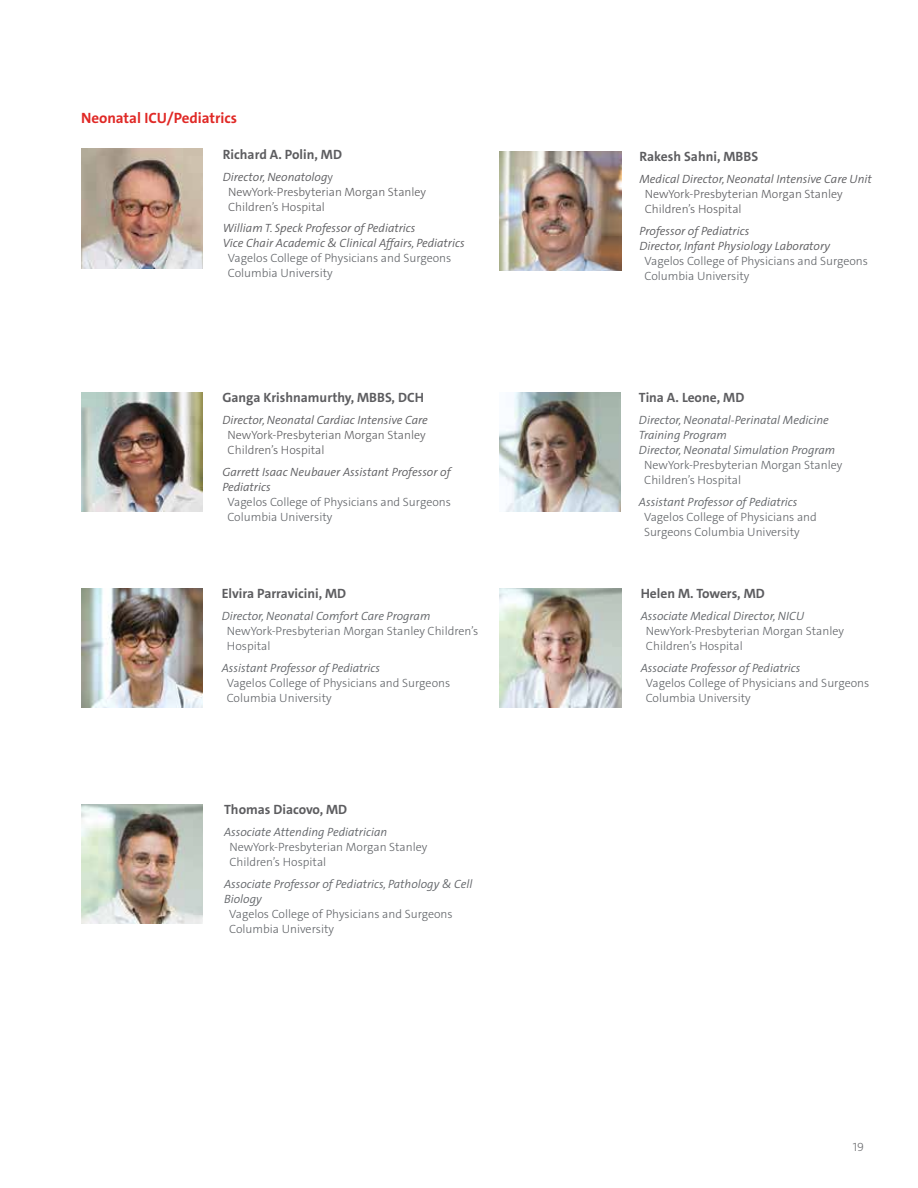
<style>
.page{position:relative;width:918px;height:1188px;background:#fff}
.page>*{position:absolute;margin:0;border:0;box-sizing:border-box;transform-origin:0 0}
.t1{font:700 15px "The Sans C4 s";color:#e02926}
.t2{font:700 13.5px "The Sans C4 s";color:#5d5d60}
.t3{font:300 12px/15px "The Sans C4 s";color:#626569}
.t4{font:italic 300 12px/15px "The Sans";color:#626569}
.t5{font:italic 300 12px/15px "The Sans";color:#5d5d60}
.t6{font:300 12px/15px "The Sans C4 s";color:#5d5d60}
.t7{font:300 12px "The Sans C4 s";color:#6d6e71}
.s1{font-family:"The Sans C4 s";font-style:normal}
</style>
<div class="page">
<img style="left:81px;top:149px;width:122px;height:119px">
<img style="left:500px;top:151px;width:121px;height:120px">
<img style="left:81px;top:392px;width:121px;height:120px">
<img style="left:500px;top:392px;width:121px;height:120px">
<img style="left:81px;top:588px;width:122px;height:120px">
<img style="left:500px;top:588px;width:121px;height:120px">
<img style="left:81px;top:804px;width:122px;height:120px">
<p class="t1" style="left:81px;top:108px;width:158px">Neonatal ICU/Pediatrics</p>
<p class="t2" style="left:223px;top:146px;width:121px">Richard A. Polin, MD</p>
<p class="t5" style="left:223px;top:169px;width:112px">Director, Neonatolog<span class="s1">y</span></p>
<p class="t6" style="left:228px;top:184px;width:200px">NewYork-Presbyterian Morgan Stanley<br>Children’s Hospital</p>
<p class="t5" style="left:223px;top:221px;width:243px">William T. Speck Professor of Pediatrics<br>Vice Chair Academic &amp; Clinical Affairs, Pediatrics</p>
<p class="t3" style="left:228px;top:251px;width:225px">Vagelos College of Physicians and Surgeons<br>Columbia University</p>
<p class="t2" style="left:222px;top:389px;width:203px">Ganga Krishnamurthy, MBBS, DCH</p>
<p class="t5" style="left:222px;top:412px;width:207px">Director, Neonatal Cardiac Intensive Care</p>
<p class="t6" style="left:228px;top:428px;width:200px">NewYork-Presbyterian Morgan Stanley<br>Children’s Hospital</p>
<p class="t5" style="left:222px;top:464px;width:230px">Garrett Isaac Neubauer Assistant Professor of<br>Pediatrics</p>
<p class="t3" style="left:227px;top:494px;width:225px">Vagelos College of Physicians and Surgeons<br>Columbia University</p>
<p class="t2" style="left:222px;top:585px;width:126px">Elvira Parravicini, MD</p>
<p class="t4" style="left:222px;top:608px;width:210px">Director, Neonatal Comfort Care Program</p>
<p class="t3" style="left:227px;top:623px;width:253px">NewYork-Presbyterian Morgan Stanley Children’s<br>Hospital</p>
<p class="t4" style="left:222px;top:660px;width:160px">Assistant Professor of Pediatrics</p>
<p class="t3" style="left:227px;top:675px;width:225px">Vagelos College of Physicians and Surgeons<br>Columbia University</p>
<p class="t2" style="left:224px;top:801px;width:125px">Thomas Diacovo, MD</p>
<p class="t4" style="left:224px;top:824px;width:165px">Associate Attending Pediatrician</p>
<p class="t3" style="left:229px;top:840px;width:200px">NewYork-Presbyterian Morgan Stanley<br>Children’s Hospital</p>
<p class="t4" style="left:224px;top:876px;width:250px">Associate Professor of Pediatrics, Pathology &amp; Cell<br>Biology</p>
<p class="t3" style="left:229px;top:906px;width:225px">Vagelos College of Physicians and Surgeons<br>Columbia University</p>
<p class="t2" style="left:639px;top:148px;width:120px">Rakesh Sahni, MBBS</p>
<p class="t5" style="left:639px;top:171px;width:234px">Medical Director, Neonatal Intensive Care Unit</p>
<p class="t6" style="left:645px;top:186px;width:200px">NewYork-Presbyterian Morgan Stanley<br>Children’s Hospital</p>
<p class="t5" style="left:639px;top:223px;width:192px">Professor of Pediatrics<br>Director, Infant Physiology Laboratory</p>
<p class="t3" style="left:644px;top:253px;width:225px">Vagelos College of Physicians and Surgeons<br>Columbia University</p>
<p class="t2" style="left:639px;top:389px;width:107px">Tina A. Leone, MD</p>
<p class="t4" style="left:639px;top:412px;width:198px">Director, Neonatal-Perinatal Medicine<br>Training Program<br>Director, Neonatal Simulation Program</p>
<p class="t3" style="left:644px;top:458px;width:200px">NewYork-Presbyterian Morgan Stanley<br>Children’s Hospital</p>
<p class="t4" style="left:639px;top:494px;width:160px">Assistant Professor of Pediatrics</p>
<p class="t3" style="left:644px;top:509px;width:174px">Vagelos College of Physicians and<br>Surgeons Columbia University</p>
<p class="t2" style="left:641px;top:585px;width:126px">Helen M. Towers, MD</p>
<p class="t4" style="left:641px;top:608px;width:165px">Associate Medical Director, NICU</p>
<p class="t3" style="left:646px;top:623px;width:200px">NewYork-Presbyterian Morgan Stanley<br>Children’s Hospital</p>
<p class="t4" style="left:641px;top:660px;width:161px">Associate Professor of Pediatrics</p>
<p class="t3" style="left:646px;top:675px;width:225px">Vagelos College of Physicians and Surgeons<br>Columbia University</p>
<p class="t7" style="left:853px;top:1140px;width:13px">19</p>
</div>
